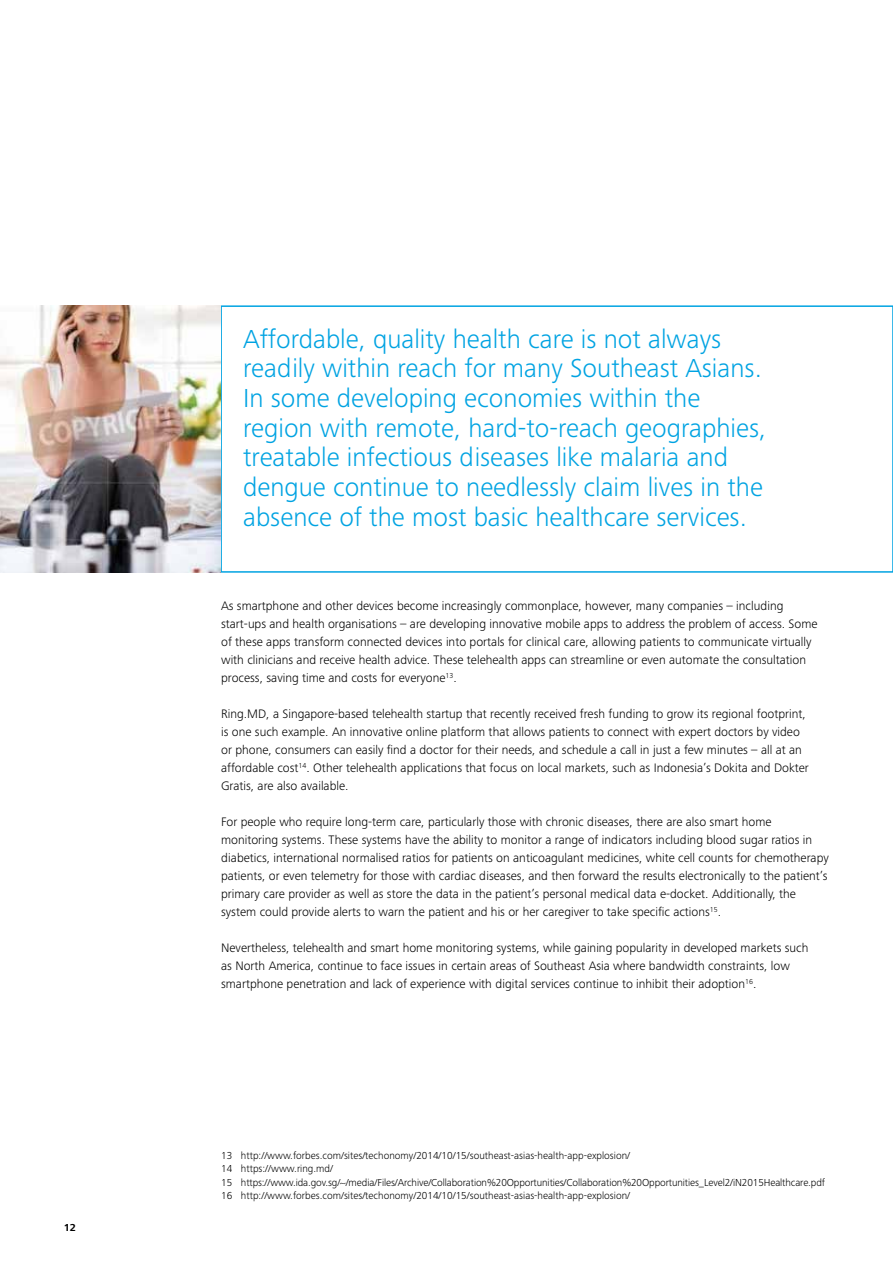
<style>
.page{position:relative;width:893px;height:1263px;background:#fff}
.page>*{position:absolute;margin:0;border:0;box-sizing:border-box;transform-origin:0 0}
.t1{font:300 27px/29.7px "Frutiger Next Pro";color:#00a3e2}
.t2{font:300 12.75px/18px "Frutiger Next Pro";color:#000}
.t3{font:300 10.5px/13.5px "Frutiger Next Pro";color:#000}
.t4{font:700 10.5px "Frutiger Next Pro";color:#000}
</style>
<div class="page">
<div style="left:220px;top:305px;width:673px;height:268px;border:2px solid #00a3e2"></div>
<img style="left:0;top:305px;width:220px;height:268px">
<p class="t4" style="left:64px;top:1221px;width:14px">12</p>
<p class="t1" style="left:243px;top:324px;width:525px">Affordable, quality health care is not always readily within reach for many Southeast Asians.<br>In some developing economies within the region with remote, hard-to-reach geographies, treatable infectious diseases like malaria and dengue continue to needlessly claim lives in the absence of the most basic healthcare services.</p>
<p class="t2" style="left:221px;top:597px;width:598px">As smartphone and other devices become increasingly commonplace, however, many companies – including start-ups and health organisations – are developing innovative mobile apps to address the problem of access. Some of these apps transform connected devices into portals for clinical care, allowing patients to communicate virtually with clinicians and receive health advice. These telehealth apps can streamline or even automate the consultation process, saving time and costs for everyone<sup>13</sup>.</p>
<p class="t2" style="left:221px;top:705px;width:589px">Ring.MD, a Singapore-based telehealth startup that recently received fresh funding to grow its regional footprint, is one such example. An innovative online platform that allows patients to connect with expert doctors by video or phone, consumers can easily find a doctor for their needs, and schedule a call in just a few minutes – all at an affordable cost<sup>14</sup>. Other telehealth applications that focus on local markets, such as Indonesia’s Dokita and Dokter Gratis, are also available.</p>
<p class="t2" style="left:221px;top:813px;width:609px">For people who require long-term care, particularly those with chronic diseases, there are also smart home monitoring systems. These systems have the ability to monitor a range of indicators including blood sugar ratios in diabetics, international normalised ratios for patients on anticoagulant medicines, white cell counts for chemotherapy patients, or even telemetry for those with cardiac diseases, and then forward the results electronically to the patient’s primary care provider as well as store the data in the patient’s personal medical data e-docket. Additionally, the system could provide alerts to warn the patient and his or her caregiver to take specific actions<sup>15</sup>.</p>
<p class="t2" style="left:221px;top:939px;width:589px">Nevertheless, telehealth and smart home monitoring systems, while gaining popularity in developed markets such as North America, continue to face issues in certain areas of Southeast Asia where bandwidth constraints, low smartphone penetration and lack of experience with digital services continue to inhibit their adoption<sup>16</sup>.</p>
<p class="t3" style="left:221px;top:1148px;width:605px">13 http://www.forbes.com/sites/techonomy/2014/10/15/southeast-asias-health-app-explosion/<br>14 https://www.ring.md/<br>15 https://www.ida.gov.sg/~/media/Files/Archive/Collaboration%20Opportunities/Collaboration%20Opportunities_Level2/iN2015Healthcare.pdf 16 http://www.forbes.com/sites/techonomy/2014/10/15/southeast-asias-health-app-explosion/</p>
</div>
